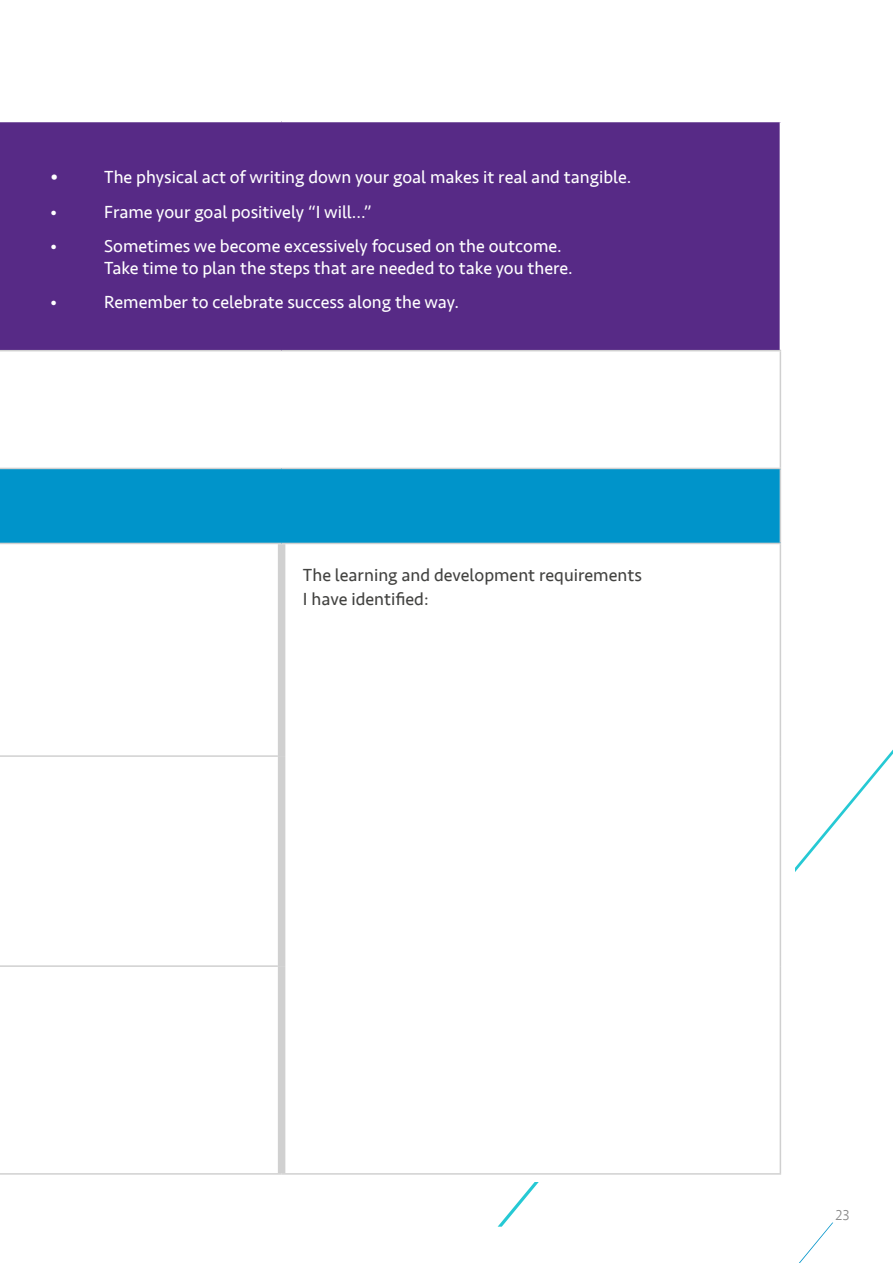
<style>
.page{position:relative;width:893px;height:1263px;background:#fff}
.page>*{position:absolute;margin:0;border:0;box-sizing:border-box;transform-origin:0 0}
.t1{font:18px/34.3px "Seravek";color:#fff}
.t2{font:18px/24px "Seravek";color:#434341}
.t3{font:300 15px "Seravek";color:#878787}
.s1{font-size:21px}
</style>
<div class="page">
<svg style="left:799px;top:1227px;width:31px;height:36px"></svg>
<svg style="left:498px;top:749px;width:395px;height:478px"></svg>
<div style="left:0;top:121px;width:795px;height:1061px;background:#fff"></div>
<div style="left:0;top:122px;width:780px;height:229px;background:#572a86"></div>
<div style="left:0;top:468px;width:780px;height:75px;background:#0094ca"></div>
<hr style="left:0;top:350px;width:282px;height:1px;background:#d0d0d0">
<hr style="left:282px;top:350px;width:499px;height:1px;background:#d0d0d0">
<hr style="left:780px;top:351px;width:1px;height:117px;background:#d0d0d0">
<hr style="left:0;top:468px;width:282px;height:1px;background:#d0d0d0">
<hr style="left:282px;top:468px;width:499px;height:1px;background:#d0d0d0">
<hr style="left:780px;top:469px;width:1px;height:74px;background:#d0d0d0">
<hr style="left:0;top:543px;width:282px;height:1px;background:#d0d0d0">
<hr style="left:282px;top:543px;width:499px;height:1px;background:#d0d0d0">
<hr style="left:780px;top:544px;width:1px;height:212px;background:#d0d0d0">
<hr style="left:0;top:755px;width:278px;height:2px;background:#d0d0d0">
<hr style="left:780px;top:756px;width:1px;height:210px;background:#d0d0d0">
<hr style="left:0;top:965px;width:278px;height:2px;background:#d0d0d0">
<hr style="left:780px;top:966px;width:1px;height:207px;background:#d0d0d0">
<hr style="left:0;top:1173px;width:282px;height:2px;background:#d0d0d0">
<hr style="left:282px;top:1173px;width:499px;height:2px;background:#d0d0d0">
<div style="left:278px;top:544px;width:7px;height:212px;background:#d0d0d0"></div>
<div style="left:278px;top:756px;width:7px;height:210px;background:#d0d0d0"></div>
<div style="left:278px;top:966px;width:7px;height:207px;background:#d0d0d0"></div>
<p class="t1" style="left:50px;top:160px;width:583px"><span class="s1">•</span> The physical act of writing down your goal makes it real and tangible. •</p>
<p class="t1" style="left:104px;top:195px;width:269px">Frame your goal positively “I will...”</p>
<p class="t1" style="left:50px;top:229px;width:9px">•</p>
<p class="t1" style="left:104px;top:235px;width:470px;line-height:21.6px">Sometimes we become excessively focused on the outcome.<br>Take time to plan the steps that are needed to take you there.</p>
<p class="t1" style="left:50px;top:285px;width:9px">•</p>
<p class="t1" style="left:104px;top:285px;width:356px">Remember to celebrate success along the way.</p>
<p class="t2" style="left:303px;top:563px;width:340px">The learning and development requirements<br>I have identified:</p>
<p class="t3" style="left:836px;top:1206px;width:16px">23</p>
</div>
